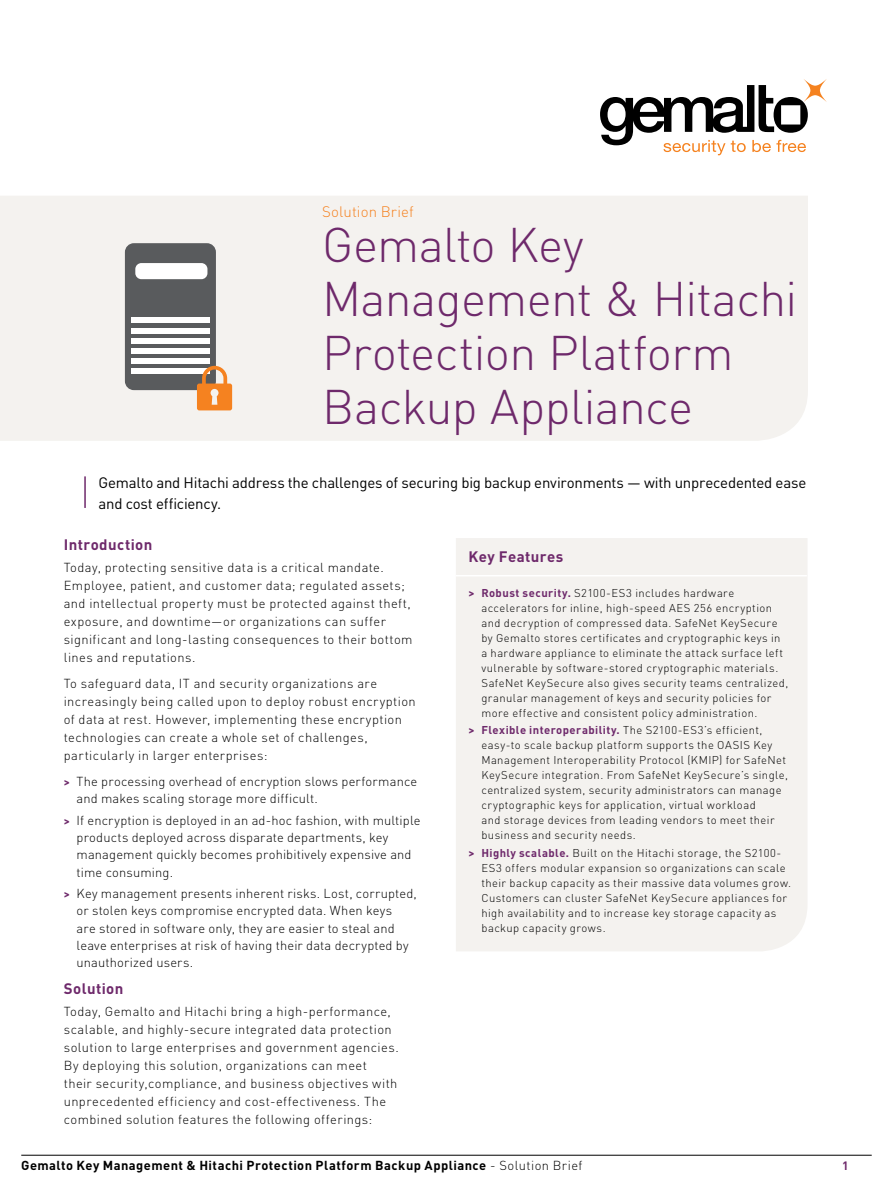
<style>
.page{position:relative;width:893px;height:1191px;background:#fff}
.page>*{position:absolute;margin:0;border:0;box-sizing:border-box;transform-origin:0 0}
.t1{font:300 48px/54px "DIN Pro";letter-spacing:-.015em;color:#6e296b}
.t2{font:15px/21px "DIN Pro";letter-spacing:-.015em;color:#000}
.t3{font:700 15px "DIN Pro";letter-spacing:.025em;color:#6e296b}
.t4{font:300 15px "DIN Pro";letter-spacing:.005em;color:#f58220}
.t5{font:300 12.9px/18px "DIN Pro";letter-spacing:.03em;color:#000}
.t6{font:300 12.9px/17.2px "DIN Pro";letter-spacing:.01em;color:#000}
.t7{font:700 12.9px "DIN Pro";letter-spacing:.035em;color:#000}
.t8{font:700 12px "DIN Pro";color:#6e296b}
.t9{font:300 11.25px/15px "DIN Pro";letter-spacing:.04em;color:#000}
.s1{font-weight:700;font-size:11.25px;color:#6e296b}
.s2{font-weight:700;color:#6e296b}
.s3{font-weight:300}
</style>
<div class="page">
<hr style="left:21px;top:1155px;width:851px;height:1px;background:#000">
<div style="left:0;top:196px;width:808px;height:245px;background:#f4f2ef"></div>
<svg style="left:600px;top:79px;width:227px;height:76px"></svg>
<hr style="left:84px;top:476px;width:2px;height:32px;background:#6e296b">
<div style="left:125px;top:243px;width:91px;height:147px;background:#595b5d;border-radius:9px"></div>
<div style="left:135px;top:263px;width:72px;height:16px;background:#fff;border-radius:6px"></div>
<div style="left:131px;top:318px;width:79px;height:5px;background:#fff"></div>
<div style="left:131px;top:328px;width:79px;height:5px;background:#fff"></div>
<div style="left:131px;top:338px;width:79px;height:5px;background:#fff"></div>
<div style="left:131px;top:348px;width:79px;height:5px;background:#fff"></div>
<div style="left:131px;top:358px;width:79px;height:5px;background:#fff"></div>
<div style="left:131px;top:368px;width:79px;height:5px;background:#fff"></div>
<svg style="left:197px;top:366px;width:35px;height:44px"></svg>
<div style="left:456px;top:538px;width:351px;height:413px;background:#f4f2ef"></div>
<hr style="left:456px;top:575px;width:351px;height:1px;background:#fff">
<p class="t4" style="left:322px;top:201px;width:93px">Solution Brief</p>
<h1 class="t1" style="left:322px;top:216px;width:477px">Gemalto Key<br>Management &amp; Hitachi<br>Protection Platform<br>Backup Appliance</h1>
<p class="t2" style="left:99px;top:471px;width:709px">Gemalto and Hitachi address the challenges of securing big backup environments — with unprecedented ease and cost efficiency.</p>
<p class="t3" style="left:64px;top:534px;width:90px">Introduction</p>
<p class="t5" style="left:64px;top:557px;width:350px">Today, protecting sensitive data is a critical mandate.<br>Employee, patient, and customer data; regulated assets; and intellectual property must be protected against theft, exposure, and downtime—or organizations can suffer significant and long-lasting consequences to their bottom lines and reputations.</p>
<p class="t5" style="left:64px;top:674px;width:353px">To safeguard data, IT and security organizations are increasingly being called upon to deploy robust encryption of data at rest. However, implementing these encryption technologies can create a whole set of challenges, particularly in larger enterprises:</p>
<p class="t5" style="left:77px;top:772px;width:342px;line-height:17.2px;text-indent:-13px"><span class="s1">&gt;</span> The processing overhead of encryption slows performance and makes scaling storage more difficult.</p>
<p class="t6" style="left:77px;top:811px;width:346px;text-indent:-13px"><span class="s1">&gt;</span> If encryption is deployed in an ad-hoc fashion, with multiple products deployed across disparate departments, key management quickly becomes prohibitively expensive and time consuming.</p>
<p class="t5" style="left:77px;top:884px;width:342px;line-height:17.2px;text-indent:-13px"><span class="s1">&gt;</span> Key management presents inherent risks. Lost, corrupted, or stolen keys compromise encrypted data. When keys<br>are stored in software only, they are easier to steal and leave enterprises at risk of having their data decrypted by unauthorized users.</p>
<p class="t3" style="left:64px;top:978px;width:61px">Solution</p>
<p class="t5" style="left:64px;top:1001px;width:336px">Today, Gemalto and Hitachi bring a high-performance, scalable, and highly-secure integrated data protection solution to large enterprises and government agencies.<br>By deploying this solution, organizations can meet<br>their security,compliance, and business objectives with unprecedented efficiency and cost-effectiveness. The combined solution features the following offerings:</p>
<p class="t3" style="left:469px;top:546px;width:96px">Key Features</p>
<p class="t9" style="left:481px;top:584px;width:308px;text-indent:-13px"><span class="s2">&gt; Robust security.</span> S2100-ES3 includes hardware accelerators for inline, high-speed AES 256 encryption and decryption of compressed data. SafeNet KeySecure by Gemalto stores certificates and cryptographic keys in a hardware appliance to eliminate the attack surface left vulnerable by software-stored cryptographic materials.<br>SafeNet KeySecure also gives security teams centralized, granular management of keys and security policies for more effective and consistent policy administration.</p>
<p class="t9" style="left:481px;top:722px;width:308px;text-indent:-13px"><span class="s2">&gt; Flexible interoperability.</span> The S2100-ES3’s efficient, easy-to scale backup platform supports the OASIS Key Management Interoperability Protocol (KMIP) for SafeNet KeySecure integration. From SafeNet KeySecure’s single, centralized system, security administrators can manage cryptographic keys for application, virtual workload<br>and storage devices from leading vendors to meet their business and security needs.</p>
<p class="t9" style="left:481px;top:844px;width:311px;text-indent:-13px"><span class="s2">&gt; Highly scalable.</span> Built on the Hitachi storage, the S2100- ES3 offers modular expansion so organizations can scale their backup capacity as their massive data volumes grow.<br>Customers can cluster SafeNet KeySecure appliances for high availability and to increase key storage capacity as backup capacity grows.</p>
<p class="t7" style="left:21px;top:1156px;width:563px">Gemalto Key Management &amp; Hitachi Protection Platform Backup Appliance <span class="s3">- Solution Brief</span></p>
<p class="t8" style="left:842px;top:1157px;width:8px">1</p>
</div>
